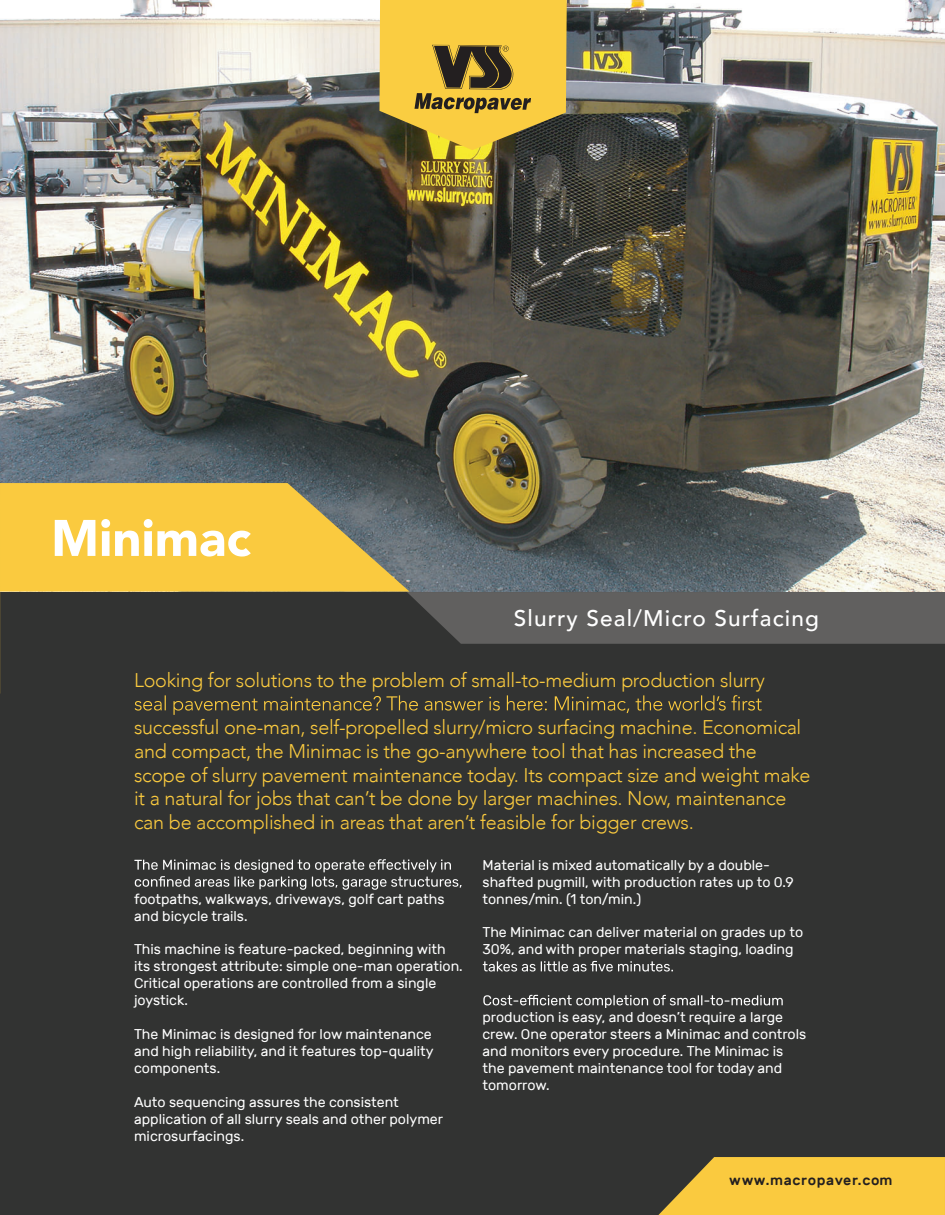
<style>
.page{position:relative;width:945px;height:1215px;background:#fff}
.page>*{position:absolute;margin:0;border:0;box-sizing:border-box;transform-origin:0 0}
.t1{font:900 50.85px "Avenir";color:#fff}
.t2{font:500 22.65px "Avenir";letter-spacing:.05em;color:#fff}
.t3{font:300 19.8px/23.7px "Avenir";letter-spacing:-.015em;color:#faca3f}
.t4{font:14.1px/17px "Rubik";color:#fff}
.t5{font:500 14.1px "Rubik";letter-spacing:.04em;color:#231f20}
</style>
<div class="page">
<div style="left:0;top:592px;width:945px;height:623px;background:#323332"></div>
<div style="left:410px;top:592px;width:535px;height:52px;background:#61605f"></div>
<img style="left:0;top:0;width:945px;height:592px">
<svg style="left:0;top:483px;width:410px;height:211px"></svg>
<svg style="left:379px;top:0;width:188px;height:150px;background:#caa73a"></svg>
<svg style="left:135px;top:695px;width:627px;height:20px"></svg>
<svg style="left:134px;top:859px;width:328px;height:31px"></svg>
<svg style="left:483px;top:961px;width:190px;height:11px"></svg>
<svg style="left:483px;top:995px;width:300px;height:13px"></svg>
<svg style="left:658px;top:1157px;width:287px;height:58px;background:#e6ba3d"></svg>
<h1 class="t1" style="left:51px;top:495px;width:201px">Minimac</h1>
<h2 class="t2" style="left:514px;top:599px;width:307px">Slurry Seal/Micro Surfacing</h2>
<h3 class="t3" style="left:134px;top:668px;width:633px">Looking for solutions to the problem of small-to-medium production slurry</h3>
<p class="t3" style="left:134px;top:715px;width:678px">successful one-man, self-propelled slurry/micro surfacing machine. Economical and compact, the Minimac is the go-anywhere tool that has increased the scope of slurry pavement maintenance today. Its compact size and weight make it a natural for jobs that can’t be done by larger machines. Now, maintenance can be accomplished in areas that aren’t feasible for bigger crews.</p>
<p class="t4" style="left:134px;top:891px;width:312px">footpaths, walkways, driveways, golf cart paths and bicycle trails.</p>
<p class="t4" style="left:134px;top:941px;width:330px">This machine is feature-packed, beginning with its strongest attribute: simple one-man operation.<br>Critical operations are controlled from a single joystick.</p>
<p class="t4" style="left:134px;top:1026px;width:301px">The Minimac is designed for low maintenance and high reliability, and it features top-quality components.</p>
<p class="t4" style="left:134px;top:1094px;width:311px">Auto sequencing assures the consistent application of all slurry seals and other polymer microsurfacings.</p>
<p class="t4" style="left:483px;top:857px;width:313px">Material is mixed automatically by a double&shy;shafted pugmill, with production rates up to 0.9 tonnes/min. (1 ton/min.)</p>
<p class="t4" style="left:483px;top:924px;width:322px">The Minimac can deliver material on grades up to<br>30%, and with proper materials staging, loading</p>
<p class="t4" style="left:483px;top:1009px;width:325px">production is easy, and doesn’t require a large crew. One operator steers a Minimac and controls and monitors every procedure. The Minimac is the pavement maintenance tool for today and tomorrow.</p>
<p class="t5" style="left:729px;top:1172px;width:165px">www.macropaver.com</p>
</div>
